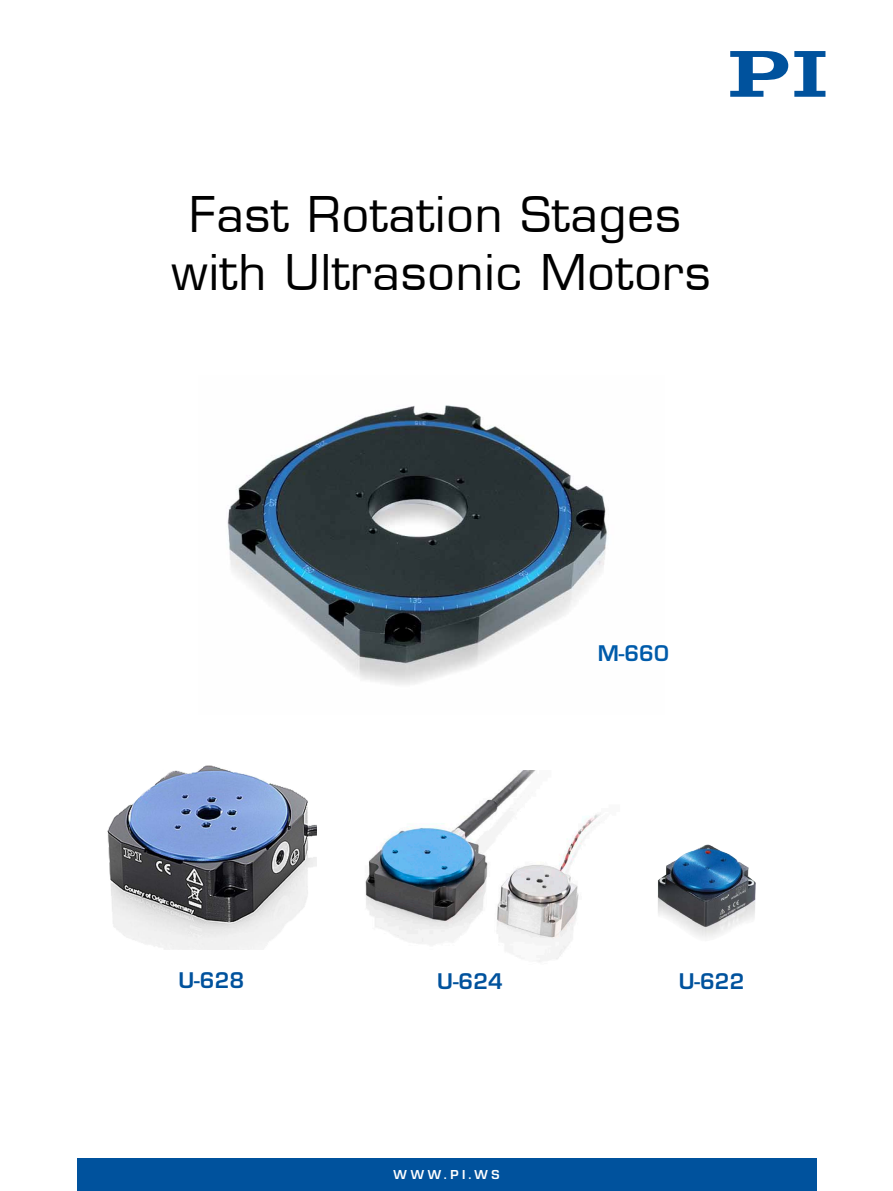
<style>
.page{position:relative;width:893px;height:1191px;background:#fff}
.page>*{position:absolute;margin:0;border:0;box-sizing:border-box;transform-origin:0 0}
.t1{font:48px/58.5px "Eurostile LT";letter-spacing:.02em;color:#000;text-align:center}
.t2{font:600 21px "Eurostile LT";color:#00529d}
.t3{font:600 21px "Eurostile";color:#005baa}
.t4{font:600 12px "Eurostile LT";letter-spacing:.3em;color:#fff}
.s1{font-weight:700}
</style>
<div class="page">
<div style="left:77px;top:1158px;width:739px;height:33px;background:#00529d"></div>
<svg style="left:794px;top:51px;width:31px;height:46px"></svg>
<svg style="left:730px;top:51px;width:58px;height:46px"></svg>
<img style="left:227px;top:405px;width:380px;height:280px">
<img style="left:107px;top:765px;width:210px;height:184px">
<img style="left:365px;top:770px;width:236px;height:192px">
<img style="left:657px;top:844px;width:99px;height:94px">
<p class="t1" style="left:172px;top:185px;width:540px">Fast Rotation Stages with Ultrasonic Motors</p>
<p class="t2" style="left:178px;top:967px;width:67px">U-628</p>
<p class="t3" style="left:598px;top:640px;width:73px">M-660</p>
<p class="t2" style="left:437px;top:968px;width:67px">U-624</p>
<p class="t2" style="left:679px;top:968px;width:67px">U-62<span class="s1">2</span></p>
<p class="t4" style="left:393px;top:1166px;width:107px">WWW.PI.WS</p>
</div>
